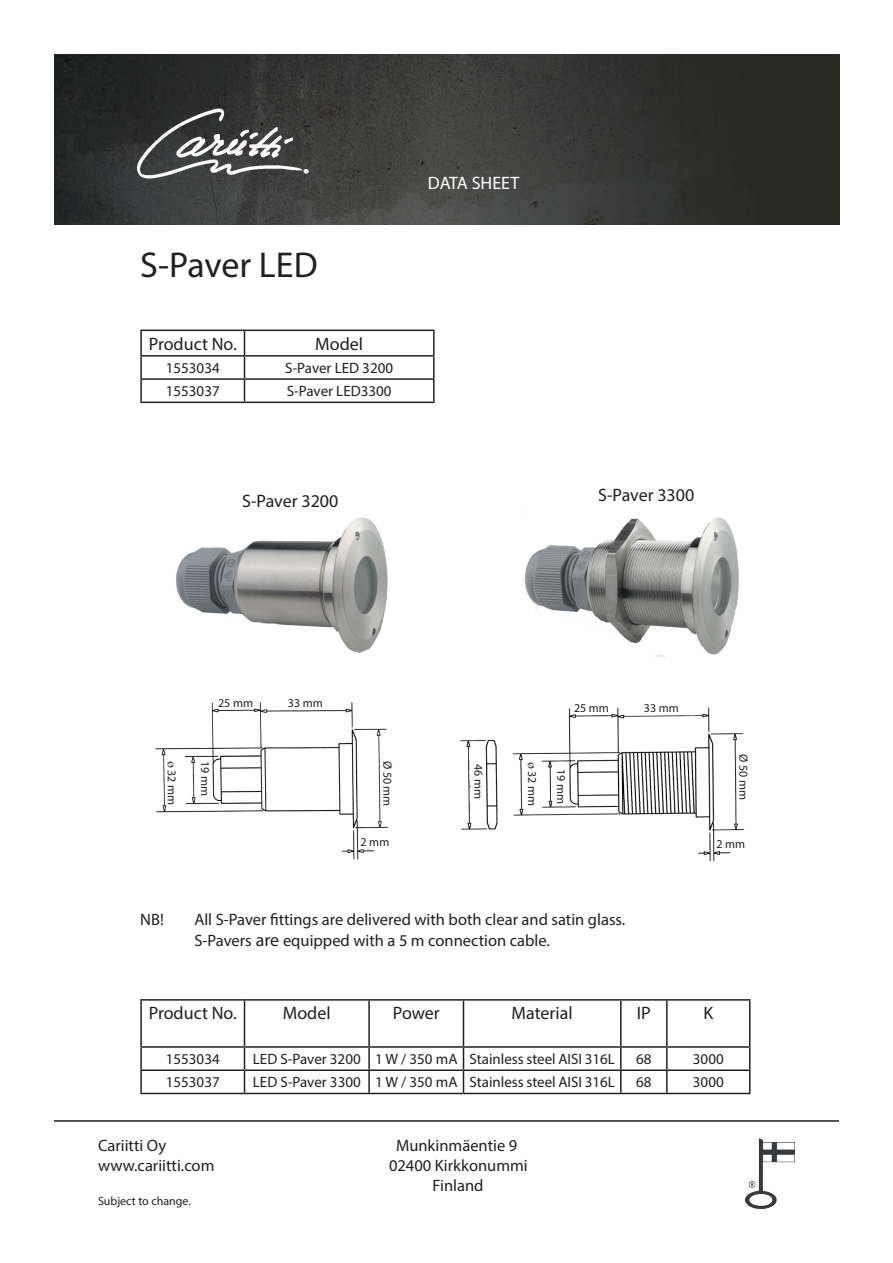
<style>
.page{position:relative;width:893px;height:1263px;background:#fff}
.page>*{position:absolute;margin:0;border:0;box-sizing:border-box;transform-origin:0 0}
.t1{font:36px "Myriad Pro";letter-spacing:-.005em;color:#231f20}
.t2{font:18px "Myriad Pro";color:#231f20}
.t3{font:18px "Myriad Pro";color:#fff}
.t4{font:16.5px/19.8px "Myriad Pro";color:#231f20;text-align:center}
.t5{font:15px "Myriad Pro";color:#231f20}
.t6{font:12px "Myriad Pro";color:#231f20}
.s1{font-family:"Minion Pro"}
.s2{font-size:18px}
</style>
<div class="page">
<img style="left:54px;top:54px;width:785px;height:170px">
<img style="left:98px;top:100px;width:246px;height:91px">
<hr style="left:54px;top:1120px;width:785px;height:2px;background:#231f20">
<img style="left:746px;top:1139px;width:49px;height:70px">
<hr style="left:140px;top:999px;width:104px;height:2px;background:#231f20">
<hr style="left:140px;top:1001px;width:2px;height:45px;background:#231f20">
<hr style="left:244px;top:999px;width:125px;height:2px;background:#231f20">
<hr style="left:244px;top:1001px;width:1px;height:45px;background:#231f20">
<hr style="left:369px;top:999px;width:94px;height:2px;background:#231f20">
<hr style="left:368px;top:1001px;width:2px;height:45px;background:#231f20">
<hr style="left:463px;top:999px;width:158px;height:2px;background:#231f20">
<hr style="left:463px;top:1001px;width:1px;height:45px;background:#231f20">
<hr style="left:621px;top:999px;width:46px;height:2px;background:#231f20">
<hr style="left:620px;top:1001px;width:2px;height:45px;background:#231f20">
<hr style="left:667px;top:999px;width:83px;height:2px;background:#231f20">
<hr style="left:666px;top:1001px;width:2px;height:45px;background:#231f20">
<hr style="left:749px;top:1001px;width:1px;height:45px;background:#231f20">
<hr style="left:140px;top:1046px;width:104px;height:2px;background:#231f20">
<hr style="left:140px;top:1048px;width:2px;height:21px;background:#231f20">
<hr style="left:244px;top:1046px;width:125px;height:2px;background:#231f20">
<hr style="left:369px;top:1046px;width:94px;height:2px;background:#231f20">
<hr style="left:368px;top:1048px;width:2px;height:21px;background:#231f20">
<hr style="left:463px;top:1046px;width:158px;height:2px;background:#231f20">
<hr style="left:621px;top:1046px;width:46px;height:2px;background:#231f20">
<hr style="left:620px;top:1048px;width:2px;height:21px;background:#231f20">
<hr style="left:667px;top:1046px;width:83px;height:2px;background:#231f20">
<hr style="left:666px;top:1048px;width:2px;height:21px;background:#231f20">
<hr style="left:140px;top:1069px;width:104px;height:2px;background:#231f20">
<hr style="left:140px;top:1071px;width:2px;height:22px;background:#231f20">
<hr style="left:244px;top:1069px;width:125px;height:2px;background:#231f20">
<svg style="left:244px;top:1048px;width:1px;height:45px"></svg>
<hr style="left:369px;top:1069px;width:94px;height:2px;background:#231f20">
<hr style="left:368px;top:1071px;width:2px;height:22px;background:#231f20">
<hr style="left:463px;top:1069px;width:158px;height:2px;background:#231f20">
<svg style="left:463px;top:1048px;width:1px;height:45px"></svg>
<hr style="left:621px;top:1069px;width:46px;height:2px;background:#231f20">
<hr style="left:620px;top:1071px;width:2px;height:22px;background:#231f20">
<hr style="left:667px;top:1069px;width:83px;height:2px;background:#231f20">
<hr style="left:666px;top:1071px;width:2px;height:22px;background:#231f20">
<svg style="left:749px;top:1048px;width:1px;height:45px"></svg>
<hr style="left:140px;top:1093px;width:104px;height:1px;background:#231f20">
<hr style="left:244px;top:1093px;width:125px;height:1px;background:#231f20">
<hr style="left:369px;top:1093px;width:94px;height:1px;background:#231f20">
<hr style="left:463px;top:1093px;width:158px;height:1px;background:#231f20">
<hr style="left:621px;top:1093px;width:46px;height:1px;background:#231f20">
<hr style="left:667px;top:1093px;width:83px;height:1px;background:#231f20">
<img style="left:176px;top:517px;width:212px;height:136px">
<img style="left:524px;top:517px;width:215px;height:140px">
<img style="left:155px;top:702px;width:234px;height:158px">
<hr style="left:140px;top:330px;width:104px;height:1px;background:#231f20">
<hr style="left:140px;top:331px;width:2px;height:24px;background:#231f20">
<hr style="left:244px;top:330px;width:191px;height:1px;background:#231f20">
<hr style="left:433px;top:331px;width:2px;height:24px;background:#231f20">
<hr style="left:140px;top:355px;width:104px;height:2px;background:#231f20">
<hr style="left:140px;top:357px;width:2px;height:21px;background:#231f20">
<hr style="left:244px;top:355px;width:191px;height:2px;background:#231f20">
<hr style="left:433px;top:357px;width:2px;height:21px;background:#231f20">
<hr style="left:140px;top:378px;width:104px;height:2px;background:#231f20">
<hr style="left:140px;top:380px;width:2px;height:22px;background:#231f20">
<hr style="left:244px;top:378px;width:191px;height:2px;background:#231f20">
<svg style="left:244px;top:331px;width:1px;height:71px"></svg>
<hr style="left:433px;top:380px;width:2px;height:22px;background:#231f20">
<hr style="left:140px;top:402px;width:104px;height:1px;background:#231f20">
<hr style="left:244px;top:402px;width:191px;height:1px;background:#231f20">
<img style="left:460px;top:707px;width:285px;height:155px">
<h1 class="t1" style="left:140px;top:242px;width:179px">S-Paver LED</h1>
<p class="t2" style="left:149px;top:333px;width:90px">Product No.</p>
<p class="t2" style="left:315px;top:333px;width:49px">Model</p>
<p class="t5" style="left:166px;top:359px;width:55px">1553034</p>
<p class="t5" style="left:285px;top:359px;width:109px">S-Paver LED 3200</p>
<p class="t5" style="left:166px;top:382px;width:55px">1553037</p>
<p class="t5" style="left:287px;top:382px;width:106px">S-Paver LED3300</p>
<p class="t3" style="left:428px;top:172px;width:93px">DATA SHEET</p>
<p class="t2" style="left:242px;top:490px;width:98px">S-Paver 3200</p>
<p class="t2" style="left:598px;top:483px;width:98px">S-Paver 3300</p>
<p class="t6" style="left:218px;top:696px;width:36px">25 mm</p>
<p class="t6" style="left:288px;top:696px;width:36px">33 mm</p>
<p class="t6" style="left:179px;top:761px;width:46px;rotate:90deg"><span class="s1">Ø</span> 32 mm</p>
<p class="t6" style="left:212px;top:761px;width:36px;rotate:90deg">19 mm</p>
<p class="t6" style="left:395px;top:761px;width:47px;rotate:90deg">Ø 50 mm</p>
<p class="t6" style="left:361px;top:834px;width:30px">2 mm</p>
<p class="t6" style="left:486px;top:764px;width:36px;rotate:90deg">46 mm</p>
<p class="t6" style="left:539px;top:762px;width:46px;rotate:90deg"><span class="s1">Ø</span> 32 mm</p>
<p class="t6" style="left:574px;top:701px;width:36px">25 mm</p>
<p class="t6" style="left:644px;top:701px;width:36px">33 mm</p>
<p class="t6" style="left:568px;top:769px;width:36px;rotate:90deg">19 mm</p>
<p class="t4" style="left:140px;top:909px;width:25px">NB!</p>
<p class="t4" style="left:194px;top:908px;width:432px;line-height:21.6px;text-align:left">All S-Paver fittings are delivered with both clear and satin glass.<br>S-Pavers <span class="s2">are</span> equipped with a 5 m connection cable.</p>
<p class="t6" style="left:751px;top:754px;width:47px;rotate:90deg">Ø 50 mm</p>
<p class="t6" style="left:716px;top:836px;width:30px">2 mm</p>
<p class="t2" style="left:149px;top:1002px;width:90px">Product No.</p>
<p class="t2" style="left:283px;top:1002px;width:49px">Model</p>
<p class="t2" style="left:393px;top:1002px;width:48px">Power</p>
<p class="t2" style="left:512px;top:1002px;width:63px">Material</p>
<p class="t2" style="left:637px;top:1002px;width:15px">IP</p>
<p class="t2" style="left:703px;top:1002px;width:11px">K</p>
<p class="t5" style="left:166px;top:1050px;width:55px">1553034</p>
<p class="t5" style="left:253px;top:1050px;width:363px">LED S-Paver 3200 1 W / 350 mA Stainless steel AISI 316L</p>
<p class="t5" style="left:636px;top:1050px;width:17px">68</p>
<p class="t5" style="left:693px;top:1050px;width:32px">3000</p>
<p class="t5" style="left:166px;top:1073px;width:55px">1553037</p>
<p class="t5" style="left:253px;top:1073px;width:363px">LED S-Paver 3300 1 W / 350 mA Stainless steel AISI 316L</p>
<p class="t5" style="left:636px;top:1073px;width:17px">68</p>
<p class="t5" style="left:693px;top:1073px;width:32px">3000</p>
<p class="t4" style="left:98px;top:1135px;width:70px">Cariitti Oy</p>
<p class="t4" style="left:396px;top:1135px;width:123px">Munkinmäentie 9</p>
<p class="t4" style="left:98px;top:1155px;width:118px">www.cariitti.com</p>
<p class="t4" style="left:389px;top:1155px;width:140px">02400 Kirkkonummi<br>Finland</p>
<p class="t6" style="left:98px;top:1194px;width:94px">Subject to change.</p>
</div>
